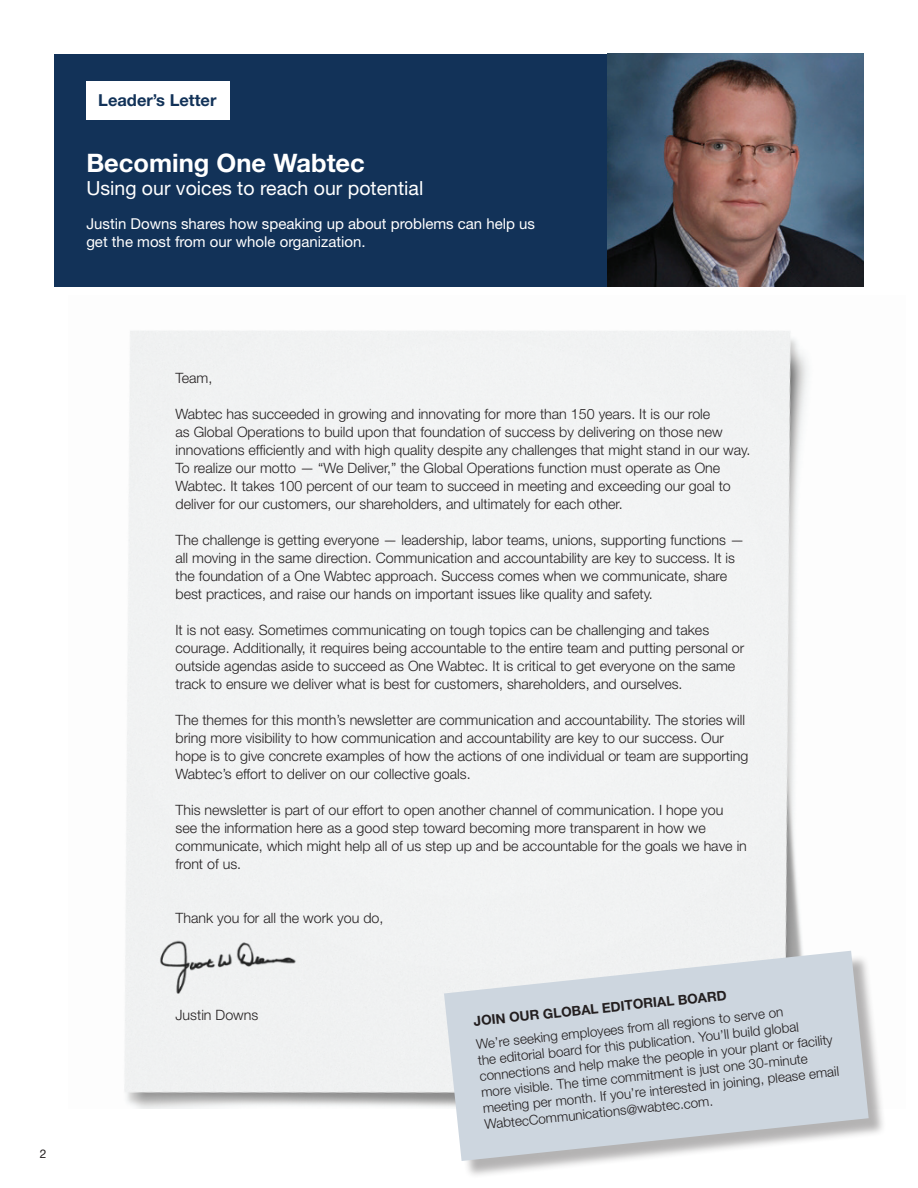
<style>
.page{position:relative;width:918px;height:1188px;background:#fff}
.page>*{position:absolute;margin:0;border:0;box-sizing:border-box;transform-origin:0 0}
.t1{font:700 25.5px "Helvetica Neue LT Std";color:#fff}
.t2{font:19.5px "Helvetica Neue LT Std";color:#fff}
.t3{font:700 16.5px "Helvetica Neue LT Std";color:#123258}
.t4{font:15px/18px "Helvetica Neue LT Std";color:#fff}
.t5{font:300 14.25px/18px "Helvetica Neue LT Std";color:#231f20}
.t6{font:300 13.5px/16.2px "Helvetica Neue LT Std";color:#231f20}
.t7{font:700 13.5px "Helvetica Neue LT Std";color:#231f20}
.t8{font:12px "Helvetica Neue LT Std";color:#231f20}
</style>
<div class="page">
<div style="left:54px;top:54px;width:810px;height:232px;background:#123258"></div>
<img style="left:608px;top:54px;width:256px;height:232px">
<div style="left:86px;top:82px;width:144px;height:38px;background:#fff"></div>
<img style="left:124px;top:330px;width:727px;height:779px">
<div style="left:447px;top:954px;width:439px;height:225px;background:#231f20;opacity:.34"></div>
<svg style="left:444px;top:951px;width:425px;height:210px;background:#d2d9e0"></svg>
<img style="left:153px;top:937px;width:153px;height:57px">
<p class="t3" style="left:98px;top:90px;width:120px">Leader’s Letter</p>
<h1 class="t1" style="left:86px;top:147px;width:280px">Becoming One Wabtec</h1>
<h2 class="t2" style="left:86px;top:176px;width:338px">Using our voices to reach our potential</h2>
<p class="t4" style="left:86px;top:215px;width:450px">Justin Downs shares how speaking up about problems can help us get the most from our whole organization.</p>
<p class="t8" style="left:40px;top:1146px;width:8px">2</p>
<p class="t5" style="left:176px;top:369px;width:38px">Team,</p>
<p class="t5" style="left:176px;top:405px;width:576px">Wabtec has succeeded in growing and innovating for more than 150 years. It is our role<br>as Global Operations to build upon that foundation of success by delivering on those new innovations efficiently and with high quality despite any challenges that might stand in our way.<br>To realize our motto — “We Deliver,” the Global Operations function must operate as One Wabtec. It takes 100 percent of our team to succeed in meeting and exceeding our goal to deliver for our customers, our shareholders, and ultimately for each other.</p>
<p class="t5" style="left:176px;top:531px;width:570px">The challenge is getting everyone — leadership, labor teams, unions, supporting functions — all moving in the same direction. Communication and accountability are key to success. It is the foundation of a One Wabtec approach. Success comes when we communicate, share best practices, and raise our hands on important issues like quality and safety.</p>
<p class="t5" style="left:176px;top:621px;width:570px">It is not easy. Sometimes communicating on tough topics can be challenging and takes courage. Additionally, it requires being accountable to the entire team and putting personal or outside agendas aside to succeed as One Wabtec. It is critical to get everyone on the same track to ensure we deliver what is best for customers, shareholders, and ourselves.</p>
<p class="t5" style="left:176px;top:711px;width:574px">The themes for this month’s newsletter are communication and accountability. The stories will bring more visibility to how communication and accountability are key to our success. Our hope is to give concrete examples of how the actions of one individual or team are supporting Wabtec’s effort to deliver on our collective goals.</p>
<p class="t5" style="left:176px;top:801px;width:573px">This newsletter is part of our effort to open another channel of communication. I hope you see the information here as a good step toward becoming more transparent in how we communicate, which might help all of us step up and be accountable for the goals we have in front of us.</p>
<p class="t5" style="left:176px;top:909px;width:210px">Thank you for all the work you do,</p>
<p class="t5" style="left:176px;top:1006px;width:84px">Justin Downs</p>
<p class="t7" style="left:473px;top:1013px;width:256px;rotate:-6deg">JOIN OUR GLOBAL EDITORIAL BOARD</p>
<p class="t6" style="left:475px;top:1036px;width:360px;rotate:-6deg">We’re seeking employees from all regions to serve on<br>the editorial board for this publication. You’ll build global connections and help make the people in your plant or facility more visible. The time commitment is just one 30-minute meeting per month. If you’re interested in joining, please email WabtecCommunications@wabtec.com.</p>
</div>
